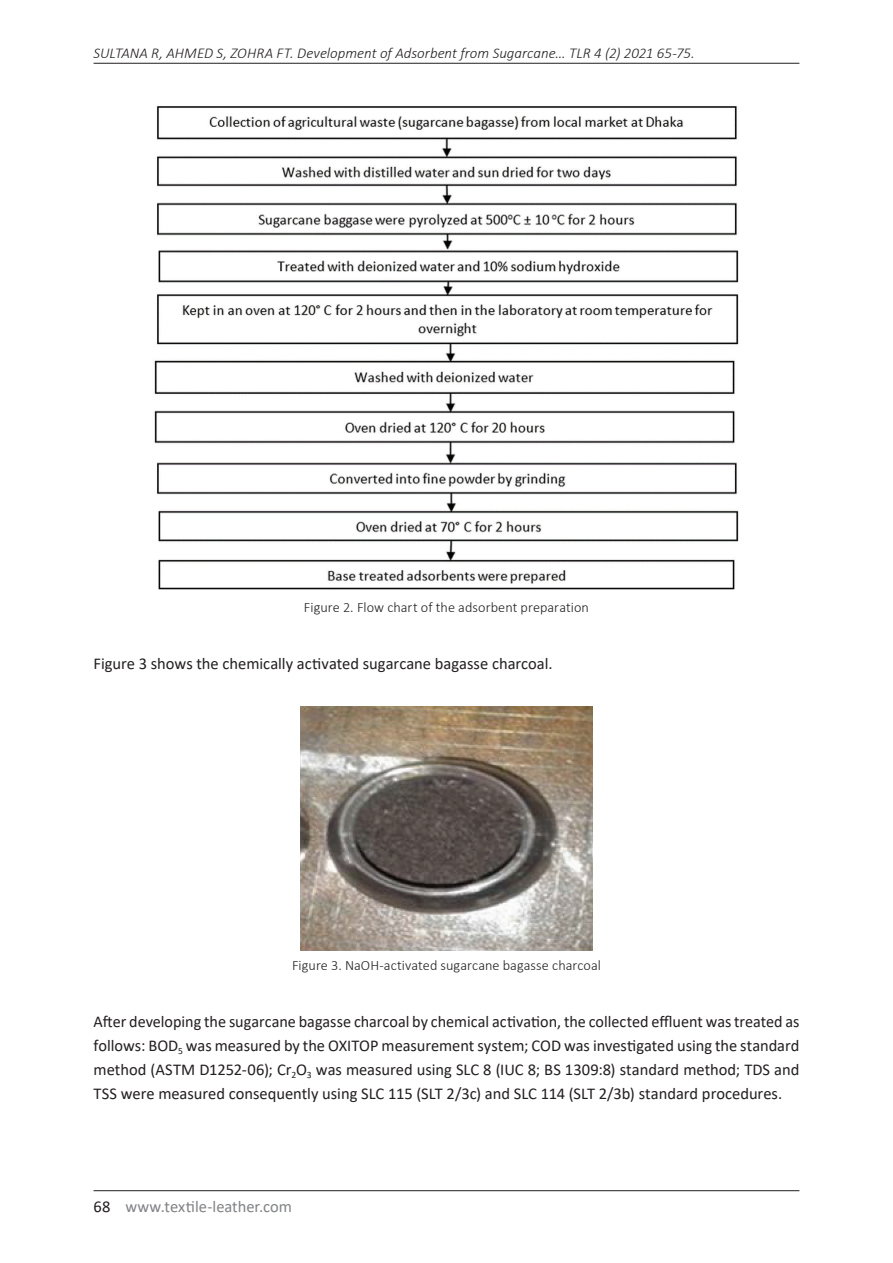
<style>
.page{position:relative;width:893px;height:1263px;background:#fff}
.page>*{position:absolute;margin:0;border:0;box-sizing:border-box;transform-origin:0 0}
.t1{font:16.5px/24px "Calibri";color:#231f20;text-align:justify}
.t2{font:16.5px "Calibri";color:#808285}
.t3{font:italic 300 15px "Calibri";color:#231f20}
.t4{font:300 14.25px "Calibri";letter-spacing:.005em;color:#231f20}
.s1{color:#231f20}
</style>
<div class="page">
<hr style="left:94px;top:63px;width:705px;height:1px;background:#231f20">
<hr style="left:94px;top:1190px;width:705px;height:1px;background:#231f20">
<img style="left:154px;top:106px;width:585px;height:484px">
<img style="left:301px;top:707px;width:291px;height:243px">
<p class="t3" style="left:94px;top:44px;width:603px">SULTANA R, AHMED S, ZOHRA FT. Development of Adsorbent from Sugarcane… TLR 4 (2) 2021 65-75.</p>
<p class="t4" style="left:304px;top:598px;width:286px">Figure 2. Flow chart of the adsorbent preparation</p>
<p class="t1" style="left:93px;top:651px;width:461px">Figure 3 shows the chemically activated sugarcane bagasse charcoal.</p>
<p class="t4" style="left:292px;top:956px;width:310px">Figure 3. NaOH-activated sugarcane bagasse charcoal</p>
<p class="t1" style="left:94px;top:1009px;width:707px">After developing the sugarcane bagasse charcoal by chemical activation, the collected effluent was treated as follows: BOD<sub>5</sub> was measured by the OXITOP measurement system; COD was investigated using the standard method (ASTM D1252-06); Cr<sub>2</sub>O<sub>3</sub> was measured using SLC 8 (IUC 8; BS 1309:8) standard method; TDS and TSS were measured consequently using SLC 115 (SLT 2/3c) and SLC 114 (SLT 2/3b) standard procedures.</p>
<p class="t2" style="left:93px;top:1195px;width:200px"><span class="s1">68</span> www.textile-leather.com</p>
</div>
